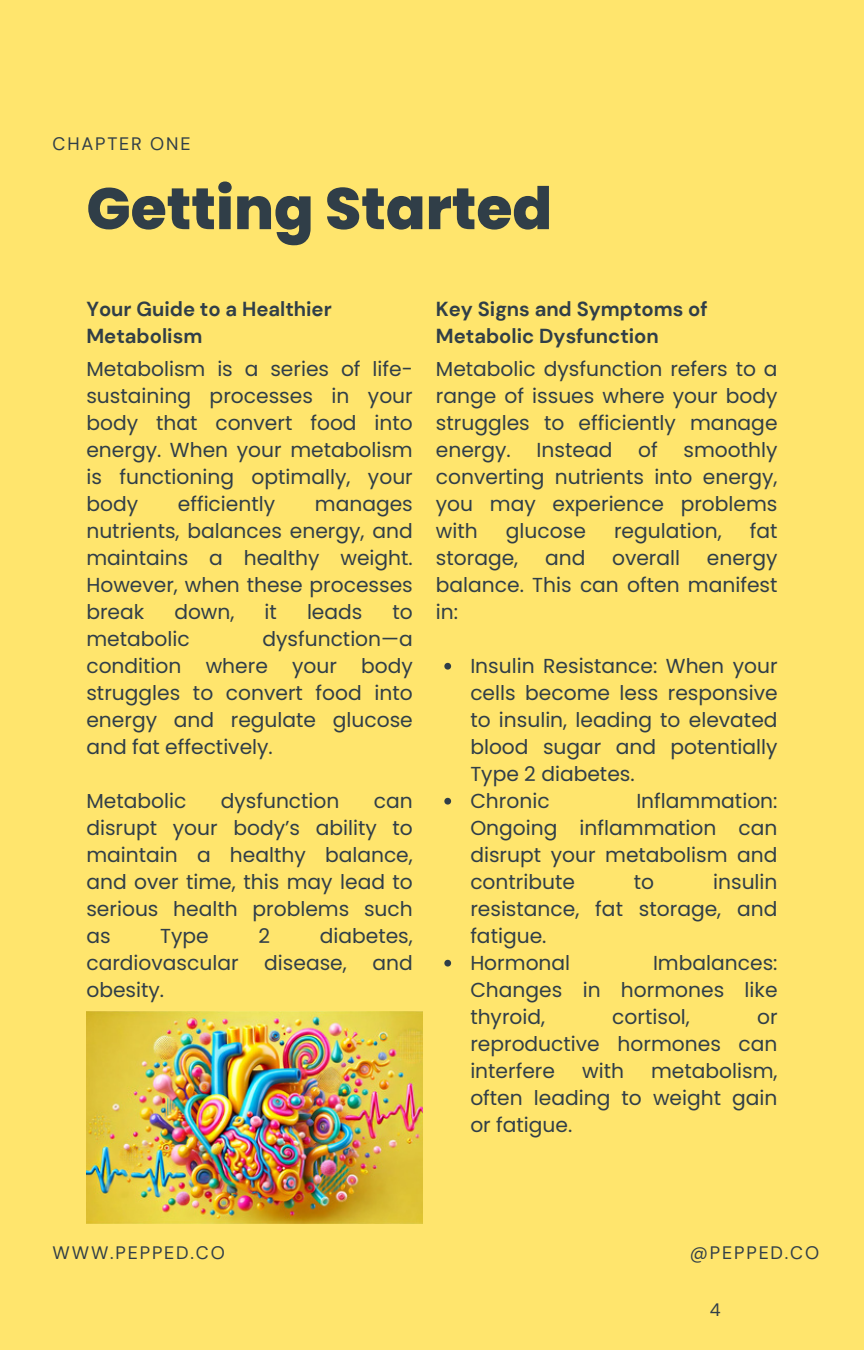
<style>
.page{position:relative;width:864px;height:1350px;background:#ffe56d}
.page>*{position:absolute;margin:0;border:0;box-sizing:border-box;transform-origin:0 0}
.t1{font:800 58.5px "Poppins";color:#303e48}
.t2{font:20.25px/27px "Poppins";color:#303e48;text-align:justify}
.t3{font:700 20.25px/27px "DM Sans";color:#303e48}
.t4{font:18px "DM Sans";letter-spacing:.1em;color:#303e48}
</style>
<div class="page">
<img style="left:86px;top:1012px;width:336px;height:211px">
<svg style="left:444px;top:663px;width:7px;height:7px"></svg>
<svg style="left:444px;top:798px;width:7px;height:7px"></svg>
<svg style="left:444px;top:960px;width:7px;height:7px"></svg>
<h1 class="t4" style="left:53px;top:132px;width:139px">CHAPTER ONE</h1>
<p class="t1" style="left:86px;top:168px;width:467px">Getting Started</p>
<h2 class="t3" style="left:86px;top:296px;width:247px">Your Guide to a Healthier<br>Metabolism</h2>
<h3 class="t2" style="left:86px;top:355px;width:328px">Metabolism is a series of life&shy;sustaining processes in your body that convert food into energy. When your metabolism is functioning optimally, your body</h3>
<h3 class="t2" style="left:178px;top:490px;width:99px">efficiently</h3>
<h3 class="t2" style="left:86px;top:490px;width:328px;text-indent:228px">manages nutrients, balances energy, and maintains a healthy weight.<br>However, when these processes break</h3>
<h3 class="t2" style="left:174px;top:598px;width:62px">down,</h3>
<h3 class="t2" style="left:265px;top:598px;width:14px">it</h3>
<h3 class="t2" style="left:307px;top:598px;width:57px">leads</h3>
<h3 class="t2" style="left:393px;top:598px;width:22px">to</h3>
<h3 class="t2" style="left:86px;top:625px;width:105px">metabolic</h3>
<h3 class="t2" style="left:86px;top:625px;width:328px;text-indent:176px">dysfunction—a condition where your body struggles to convert food into energy and regulate glucose and fat effectively.</h3>
<h3 class="t2" style="left:86px;top:787px;width:101px">Metabolic</h3>
<h3 class="t2" style="left:221px;top:787px;width:120px">dysfunction</h3>
<h3 class="t2" style="left:86px;top:787px;width:328px;text-indent:288px">can disrupt your body’s ability to maintain a healthy balance, and over time, this may lead to serious health problems such as</h3>
<h3 class="t2" style="left:160px;top:922px;width:50px">Type</h3>
<h3 class="t2" style="left:258px;top:922px;width:13px">2</h3>
<h3 class="t2" style="left:320px;top:922px;width:95px">diabetes,</h3>
<h3 class="t2" style="left:86px;top:949px;width:154px">cardiovascular</h3>
<h3 class="t2" style="left:264px;top:949px;width:84px">disease,</h3>
<h3 class="t2" style="left:373px;top:949px;width:42px">and</h3>
<h3 class="t2" style="left:86px;top:976px;width:79px">obesity.</h3>
<p class="t3" style="left:436px;top:296px;width:273px">Key Signs and Symptoms of<br>Metabolic Dysfunction</p>
<p class="t2" style="left:436px;top:355px;width:343px">Metabolic dysfunction refers to a range of issues where your body struggles to efficiently manage energy.</p>
<p class="t2" style="left:537px;top:436px;width:77px">Instead</p>
<p class="t2" style="left:638px;top:436px;width:21px">of</p>
<p class="t2" style="left:436px;top:436px;width:343px;text-indent:248px">smoothly converting nutrients into energy, you may experience problems with</p>
<p class="t2" style="left:506px;top:517px;width:81px">glucose</p>
<p class="t2" style="left:614px;top:517px;width:109px">regulation,</p>
<p class="t2" style="left:750px;top:517px;width:29px">fat</p>
<p class="t2" style="left:436px;top:544px;width:84px">storage,</p>
<p class="t2" style="left:545px;top:544px;width:42px">and</p>
<p class="t2" style="left:612px;top:544px;width:70px">overall</p>
<p class="t2" style="left:436px;top:544px;width:343px;text-indent:271px">energy balance. This can often manifest in:</p>
<h2 class="t2" style="left:470px;top:652px;width:309px">Insulin Resistance: When your cells become less responsive to insulin, leading to elevated blood sugar and potentially Type 2 diabetes.</h2>
<h3 class="t2" style="left:470px;top:787px;width:81px">Chronic</h3>
<h3 class="t2" style="left:470px;top:787px;width:309px;text-indent:166px">Inflammation:<br>Ongoing inflammation can disrupt your metabolism and contribute</h3>
<h3 class="t2" style="left:470px;top:868px;width:309px;text-indent:243px">insulin resistance, fat storage, and fatigue.</h3>
<p class="t2" style="left:470px;top:949px;width:101px">Hormonal</p>
<h3 class="t2" style="left:634px;top:868px;width:22px">to</h3>
<p class="t2" style="left:470px;top:949px;width:309px;text-indent:183px">Imbalances:<br>Changes in hormones like thyroid,</p>
<p class="t2" style="left:612px;top:1003px;width:79px">cortisol,</p>
<p class="t2" style="left:470px;top:1003px;width:309px;text-indent:287px">or reproductive hormones can interfere</p>
<p class="t2" style="left:470px;top:1057px;width:309px;text-indent:181px">metabolism, often leading to weight gain or fatigue.</p>
<p class="t2" style="left:582px;top:1057px;width:43px">with</p>
<p class="t4" style="left:53px;top:1241px;width:174px">WWW.PEPPED.CO</p>
<p class="t4" style="left:690px;top:1241px;width:131px">@PEPPED.CO</p>
<p class="t4" style="left:710px;top:1299px;width:12px">4</p>
</div>
